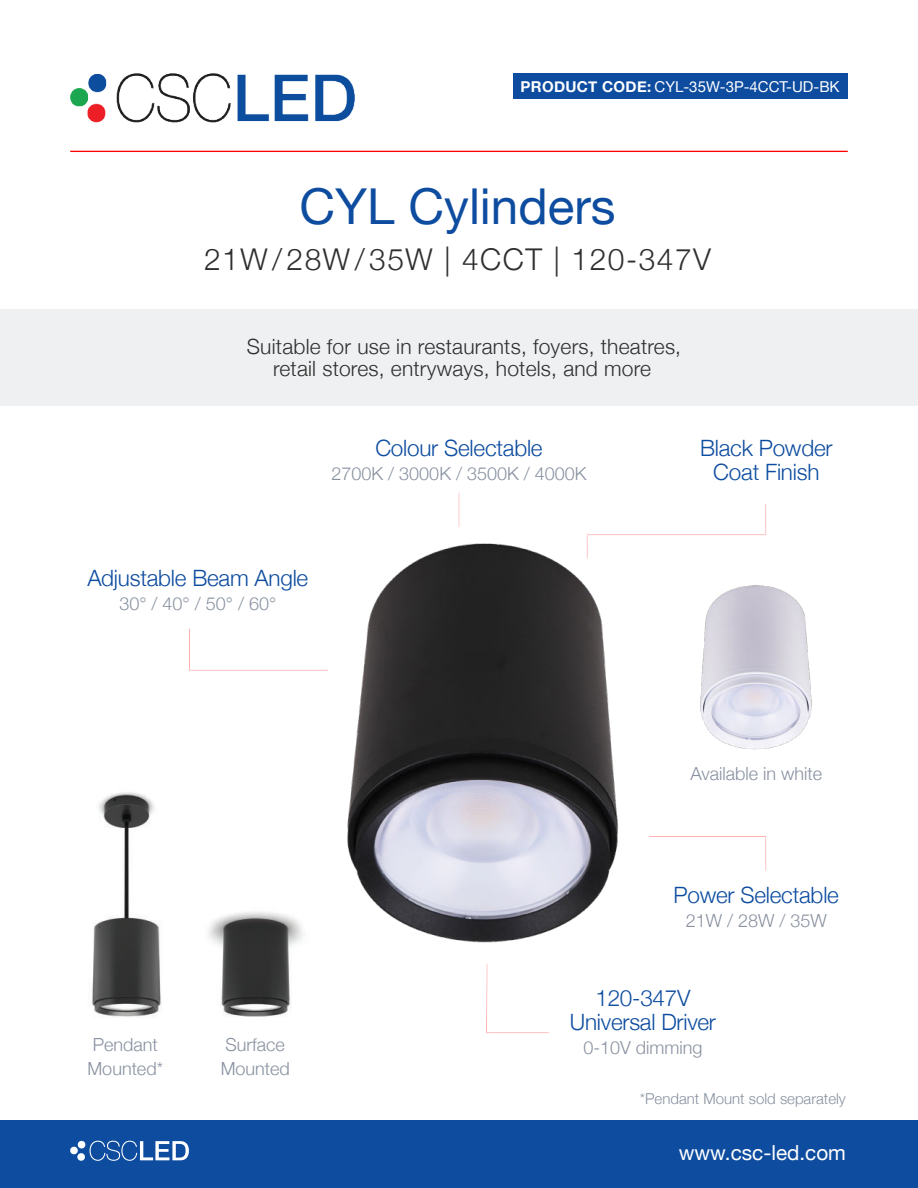
<style>
.page{position:relative;width:918px;height:1188px;background:#fff}
.page>*{position:absolute;margin:0;border:0;box-sizing:border-box;transform-origin:0 0}
.t1{font:49.5px "Helvetica Neue";color:#0d4c9f}
.t2{font:300 30px "Helvetica Neue";letter-spacing:.05em;color:#2f2f2f}
.t3{font:300 22.5px/24px "Helvetica Neue";letter-spacing:-.01em;color:#0d4c9f;text-align:center}
.t4{font:300 21px/22.5px "Helvetica Neue";letter-spacing:.01em;color:#2f2f2f;text-align:center}
.t5{font:20.7px "Helvetica Neue";color:#fff}
.t6{font:300 18px/24px "Helvetica Neue";color:#8891a0}
.t7{font:15px "Helvetica Neue";color:#fff}
.t8{font:300 15px "Helvetica Neue";color:#8891a0}
.s1{font-weight:700}
</style>
<div class="page">
<div style="left:0;top:1120px;width:918px;height:68px;background:#0d4c9f"></div>
<svg style="left:90px;top:1141px;width:99px;height:20px"></svg>
<div style="left:78px;top:1141px;width:7px;height:7px;background:#fff;border-radius:4px"></div>
<div style="left:77px;top:1153px;width:8px;height:8px;background:#fff;border-radius:4px"></div>
<div style="left:70px;top:1147px;width:8px;height:7px;background:#fff;border-radius:4px"></div>
<img style="left:70px;top:73px;width:285px;height:50px">
<div style="left:513px;top:73px;width:335px;height:26px;background:#0d4c9f"></div>
<hr style="left:70px;top:151px;width:778px;height:1px;background:#f00">
<div style="left:0;top:309px;width:918px;height:97px;background:#eff0f2"></div>
<svg style="left:649px;top:836px;width:114px;height:1px"></svg>
<svg style="left:763px;top:836px;width:4px;height:35px"></svg>
<img style="left:347px;top:543px;width:271px;height:400px">
<img style="left:91px;top:792px;width:71px;height:225px">
<img style="left:208px;top:912px;width:95px;height:105px">
<svg style="left:486px;top:963px;width:2px;height:66px"></svg>
<svg style="left:486px;top:1029px;width:63px;height:5px"></svg>
<svg style="left:588px;top:534px;width:174px;height:1px"></svg>
<svg style="left:762px;top:504px;width:5px;height:32px"></svg>
<hr style="left:585px;top:533px;width:3px;height:26px;background:#fff">
<svg style="left:189px;top:628px;width:1px;height:39px"></svg>
<svg style="left:189px;top:667px;width:139px;height:4px"></svg>
<img style="left:700px;top:585px;width:112px;height:165px">
<p class="t7" style="left:521px;top:81px;width:321px"><span class="s1">PRODUCT CODE:</span> CYL-35W-3P-4CCT-UD-BK</p>
<h1 class="t1" style="left:299px;top:188px;width:318px">CYL Cylinders</h1>
<h2 class="t2" style="left:204px;top:247px;width:508px">21W/28W/35W | 4CCT | 120-347V</h2>
<p class="t4" style="left:247px;top:336px;width:436px">Suitable for use in restaurants, foyers, theatres, retail stores, entryways, hotels, and more</p>
<p class="t3" style="left:375px;top:437px;width:169px">Colour Selectable</p>
<p class="t6" style="left:332px;top:463px;width:256px">2700K / 3000K / 3500K / 4000K</p>
<p class="t3" style="left:700px;top:437px;width:134px">Black Powder<br>Coat Finish</p>
<p class="t3" style="left:87px;top:567px;width:222px">Adjustable Beam Angle</p>
<p class="t6" style="left:119px;top:592px;width:158px">30° / 40° / 50° / 60°</p>
<p class="t6" style="left:690px;top:763px;width:133px">Available in white</p>
<p class="t6" style="left:88px;top:1034px;width:77px">Pendant<br>Mounted*</p>
<p class="t6" style="left:221px;top:1034px;width:71px">Surface<br>Mounted</p>
<p class="t3" style="left:673px;top:885px;width:167px">Power Selectable</p>
<p class="t6" style="left:686px;top:910px;width:143px">21W / 28W / 35W</p>
<p class="t3" style="left:570px;top:987px;width:148px">120-347V<br>Universal Driver</p>
<p class="t6" style="left:583px;top:1037px;width:121px">0-10V dimming</p>
<p class="t8" style="left:640px;top:1092px;width:207px">*Pendant Mount sold separately</p>
<p class="t5" style="left:679px;top:1145px;width:169px">www.csc-led.com</p>
</div>
